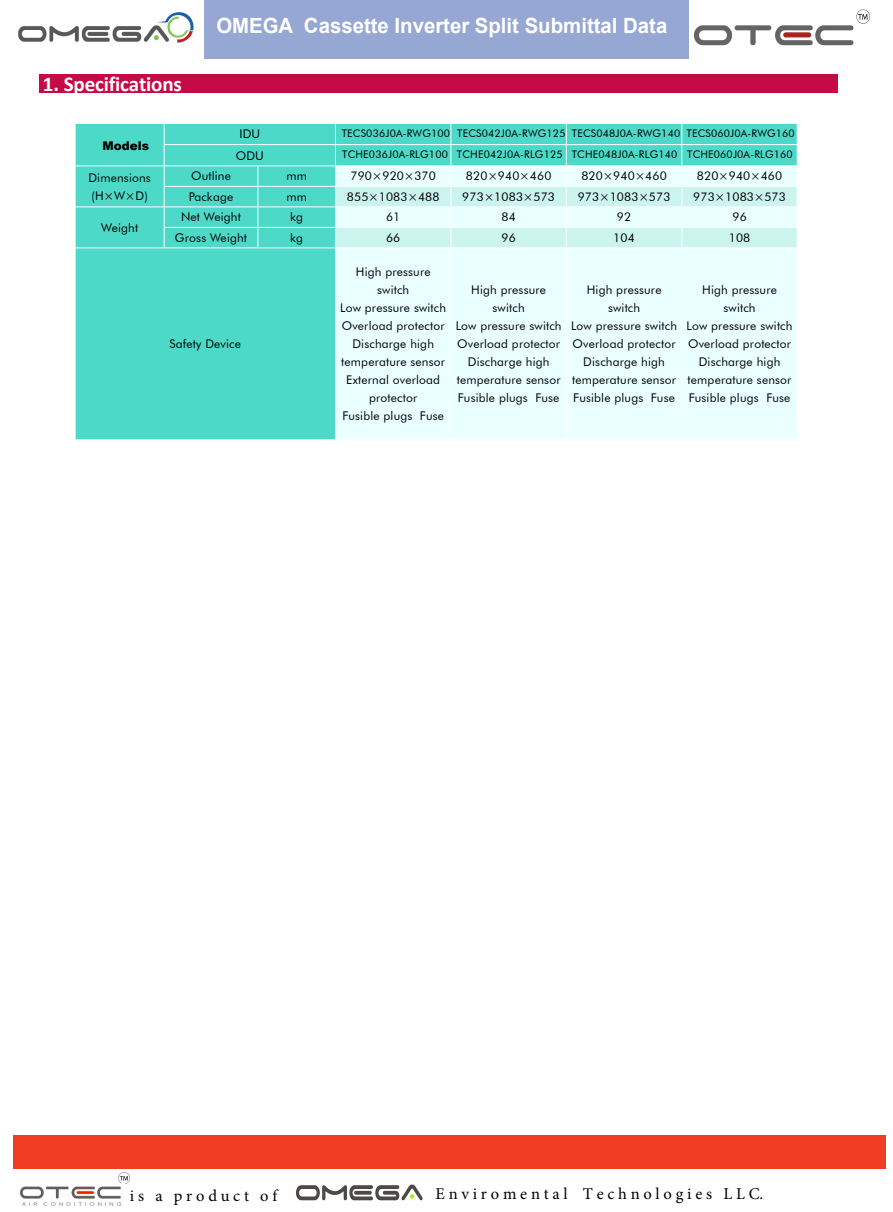
<style>
.page{position:relative;width:893px;height:1212px;background:#fff}
.page>*{position:absolute;margin:0;border:0;box-sizing:border-box;transform-origin:0 0}
.t1{font:700 21px "Arial";color:#fff}
.t2{font:700 21px "Calibri";letter-spacing:-.01em;color:#fff}
.t3{font:16.5px "Minion Pro";color:#000}
.t4{font:12px/18px "Futura BT";letter-spacing:.015em;color:#000;text-align:center}
.t5{font:900 12px "Arial";color:#000}
.t6{font:10.5px "Futura BT";letter-spacing:.015em;color:#000}
.s1{font-style:inherit}
</style>
<div class="page">
<div style="left:76px;top:124px;width:259px;height:315px;background:#4dd9c8"></div>
<div style="left:336px;top:248px;width:461px;height:191px;background:#eaffff"></div>
<hr style="left:451px;top:248px;width:1px;height:191px;background:#fff">
<hr style="left:566px;top:248px;width:1px;height:191px;background:#fff">
<hr style="left:681px;top:248px;width:1px;height:191px;background:#fff">
<svg style="left:258px;top:123px;width:13px;height:1px"></svg>
<hr style="left:164px;top:144px;width:94px;height:1px;background:#fff">
<svg style="left:258px;top:144px;width:13px;height:1px"></svg>
<hr style="left:271px;top:144px;width:64px;height:1px;background:#fff">
<svg style="left:75px;top:124px;width:1px;height:123px"></svg>
<hr style="left:75px;top:165px;width:89px;height:1px;background:#fff">
<hr style="left:164px;top:165px;width:94px;height:1px;background:#fff">
<hr style="left:271px;top:165px;width:64px;height:1px;background:#fff">
<svg style="left:164px;top:124px;width:1px;height:123px"></svg>
<svg style="left:335px;top:124px;width:463px;height:124px;background:#afefe8"></svg>
<hr style="left:75px;top:206px;width:89px;height:1px;background:#fff">
<hr style="left:164px;top:186px;width:94px;height:1px;background:#fff">
<hr style="left:271px;top:186px;width:64px;height:1px;background:#fff">
<hr style="left:164px;top:206px;width:94px;height:1px;background:#fff">
<hr style="left:271px;top:206px;width:64px;height:1px;background:#fff">
<hr style="left:75px;top:247px;width:89px;height:1px;background:#fff">
<hr style="left:164px;top:227px;width:94px;height:1px;background:#fff">
<hr style="left:271px;top:227px;width:64px;height:1px;background:#fff">
<hr style="left:164px;top:247px;width:94px;height:1px;background:#fff">
<svg style="left:257px;top:165px;width:14px;height:83px"></svg>
<hr style="left:271px;top:247px;width:64px;height:1px;background:#fff">
<div style="left:13px;top:1134px;width:872px;height:34px;background:#ef3c22"></div>
<svg style="left:118px;top:1172px;width:12px;height:12px"></svg>
<img style="left:296px;top:1184px;width:127px;height:16px">
<img style="left:19px;top:1186px;width:103px;height:20px">
<div style="left:39px;top:74px;width:798px;height:19px;background:#c60a45"></div>
<div style="left:204px;top:0;width:484px;height:58px;background:#96a7d4"></div>
<img style="left:18px;top:12px;width:176px;height:31px">
<img style="left:695px;top:25px;width:159px;height:21px">
<img style="left:856px;top:9px;width:14px;height:15px">
<h1 class="t2" style="left:43px;top:70px;width:141px">1. Specifications</h1>
<p class="t5" style="left:102px;top:137px;width:48px">Models</p>
<h1 class="t1" style="left:216px;top:11px;width:452px"><span class="s1">OMEGA</span> Cassette Inverter Split <span class="s1">Submittal Data</span></h1>
<p class="t4" style="left:239px;top:125px;width:22px">IDU</p>
<p class="t6" style="left:342px;top:127px;width:454px">TECS036J0A-RWG100 TECS042J0A-RWG125 TECS048J0A-RWG140 TECS060J0A-RWG160</p>
<p class="t4" style="left:236px;top:146px;width:30px">ODU</p>
<p class="t6" style="left:342px;top:148px;width:452px">TCHE036J0A-RLG100 TCHE042J0A-RLG125 TCHE048J0A-RLG140 TCHE060J0A-RLG160</p>
<p class="t4" style="left:88px;top:168px;width:64px;text-align:left">Dimensions (H×W×D)</p>
<p class="t4" style="left:191px;top:167px;width:41px">Outline</p>
<p class="t4" style="left:286px;top:167px;width:22px">mm</p>
<p class="t4" style="left:350px;top:167px;width:87px">790×920×370</p>
<p class="t4" style="left:466px;top:167px;width:87px">820×940×460</p>
<p class="t4" style="left:581px;top:167px;width:87px">820×940×460</p>
<p class="t4" style="left:697px;top:167px;width:87px">820×940×460</p>
<p class="t4" style="left:189px;top:188px;width:46px">Package</p>
<p class="t4" style="left:286px;top:188px;width:22px">mm</p>
<p class="t4" style="left:347px;top:188px;width:94px">855×1083×488</p>
<p class="t4" style="left:462px;top:188px;width:94px">973×1083×573</p>
<p class="t4" style="left:578px;top:188px;width:94px">973×1083×573</p>
<p class="t4" style="left:693px;top:188px;width:94px">973×1083×573</p>
<p class="t4" style="left:101px;top:218px;width:38px">Weight</p>
<p class="t4" style="left:181px;top:208px;width:61px">Net Weight</p>
<p class="t4" style="left:290px;top:208px;width:14px">kg</p>
<p class="t4" style="left:386px;top:208px;width:16px">61</p>
<p class="t4" style="left:501px;top:208px;width:16px">84</p>
<p class="t4" style="left:617px;top:208px;width:16px">92</p>
<p class="t4" style="left:732px;top:208px;width:16px">96</p>
<p class="t4" style="left:175px;top:229px;width:74px">Gross Weight</p>
<p class="t4" style="left:290px;top:229px;width:14px">kg</p>
<p class="t4" style="left:386px;top:229px;width:16px">66</p>
<p class="t4" style="left:501px;top:229px;width:16px">96</p>
<p class="t4" style="left:613px;top:229px;width:23px">104</p>
<p class="t4" style="left:729px;top:229px;width:23px">108</p>
<p class="t4" style="left:170px;top:334px;width:73px">Safety Device</p>
<p class="t4" style="left:340px;top:262px;width:107px">High pressure switch<br>Low pressure switch<br>Overload protector<br>Discharge high temperature sensor<br>External overload protector<br>Fusible plugs Fuse</p>
<p class="t4" style="left:456px;top:280px;width:107px">High pressure switch<br>Low pressure switch<br>Overload protector<br>Discharge high temperature sensor<br>Fusible plugs Fuse</p>
<p class="t4" style="left:571px;top:280px;width:107px">High pressure switch<br>Low pressure switch<br>Overload protector<br>Discharge high temperature sensor<br>Fusible plugs Fuse</p>
<p class="t4" style="left:687px;top:280px;width:107px">High pressure switch<br>Low pressure switch<br>Overload protector<br>Discharge high temperature sensor<br>Fusible plugs Fuse</p>
<h2 class="t3" style="left:130px;top:1184px;width:149px">i s a p r o d u c t o f</h2>
<h2 class="t3" style="left:436px;top:1183px;width:329px">E n v i r o m e n t a l T e c h n o l o g i e s L L C.</h2>
</div>
